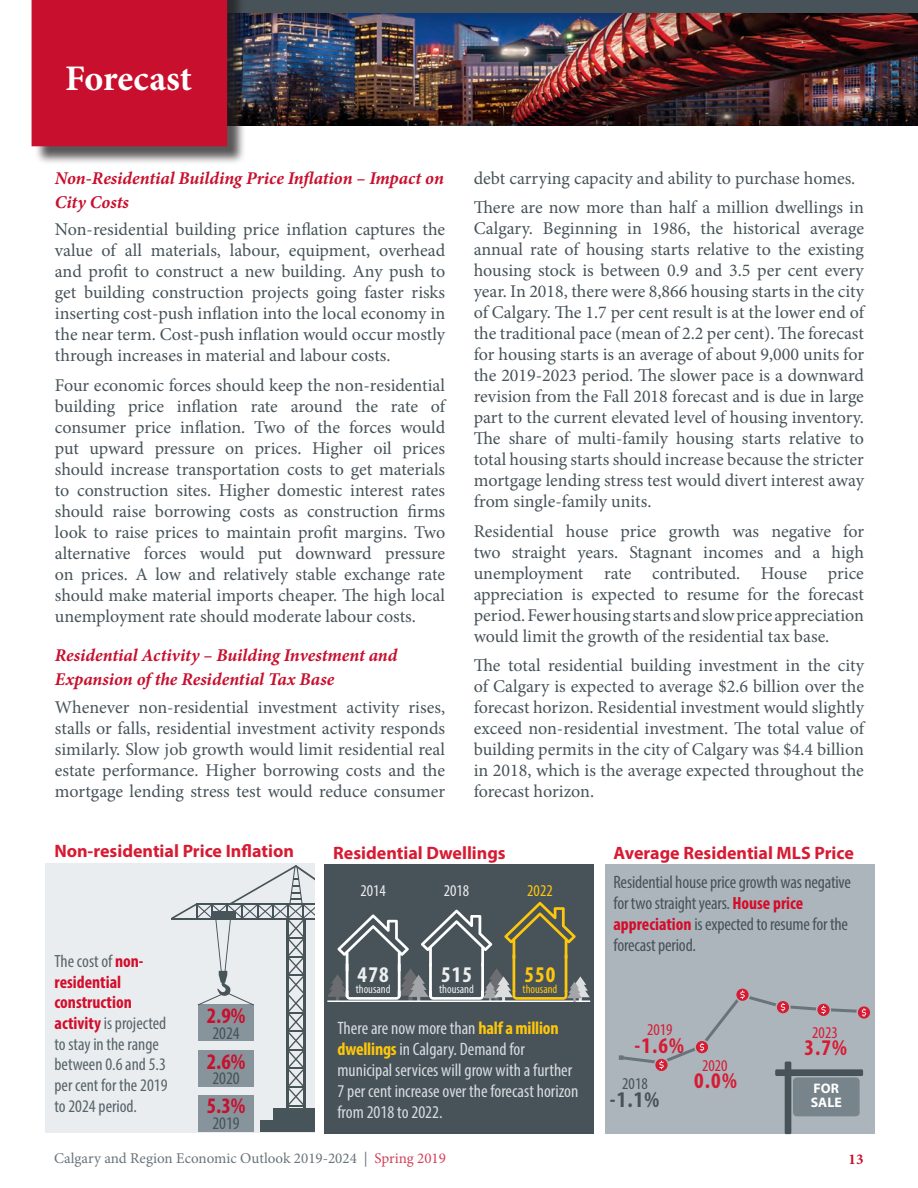
<style>
.page{position:relative;width:918px;height:1188px;background:#fff}
.page>*{position:absolute;margin:0;border:0;box-sizing:border-box;transform-origin:0 0}
.Level_2{font:700 36px "Minion Pro";letter-spacing:-.005em;color:#fff}
.t1{font:700 condensed 22.5px "Myriad Pro";color:#d61b33}
.t2{font:700 condensed 22.5px "Myriad Pro";letter-spacing:.05em;color:#edeff1}
.t3{font:700 condensed 22.5px "Myriad Pro";color:#475359}
.t4{font:700 condensed 22.5px "Myriad Pro";color:#fec70c}
.t5{font:700 condensed 22.2px "Myriad Pro";color:#c8102e}
._2018_main_text{font:18px/21px "Minion Pro";color:#475359;text-align:justify}
.t6{font:condensed 18px/21px "Myriad Pro";color:#d6dbdf}
._2018_3rd_heading{font:italic 700 18px/24px "Minion Pro";color:#c8102e}
.t7{font:condensed 18px/21px "Myriad Pro";letter-spacing:-.01em;color:#475359}
.t8{font:700 18px "Myriad Pro";color:#d61b33}
.t9{font:condensed 17.7px/20.7px "Myriad Pro";color:#58646b}
.t10{font:condensed 17.7px "Myriad Pro";color:#475359}
.t11{font:condensed 16.5px "Myriad Pro";color:#d61b33}
.t12{font:condensed 16.5px "Myriad Pro";color:#ececee}
.t13{font:condensed 16.5px "Myriad Pro";color:#475359}
.t14{font:condensed 16.5px "Myriad Pro";color:#fec70c}
.t15{font:15px "Minion Pro";color:#68747b}
.t16{font:700 15px "Minion Pro";color:#c8102e}
.t17{font:700 13.8px/13.8px "Myriad Pro";color:#fff}
.t18{font:condensed 12px "Myriad Pro";color:#edeff1}
.t19{font:condensed 12px "Myriad Pro";color:#fec70c}
.s1{font-weight:700;color:#d30d2b}
.s2{font-weight:700;color:#fec70c}
.s3{font-weight:700;font-size:17.7px;color:#d30d2b}
.s4{color:#d34058}
</style>
<div class="page">
<div style="left:47px;top:0;width:871px;height:129px;background:#231f20;opacity:.35"></div>
<div style="left:54px;top:0;width:864px;height:13px;background:#475359"></div>
<div style="left:34px;top:0;width:212px;height:165px;background:#231f20;opacity:.75"></div>
<div style="left:32px;top:0;width:195px;height:146px;background:#c8102e"></div>
<div style="left:46px;top:863px;width:269px;height:269px;background:#eaedef"></div>
<hr style="left:286px;top:919px;width:2px;height:189px;background:#475459">
<hr style="left:304px;top:919px;width:2px;height:189px;background:#475459">
<div style="left:273px;top:1108px;width:47px;height:13px;background:#475459"></div>
<div style="left:261px;top:1121px;width:85px;height:11px;background:#475459"></div>
<div style="left:198px;top:1095px;width:56px;height:37px;background:#88949b"></div>
<div style="left:315px;top:852px;width:59px;height:290px;background:#fff"></div>
<div style="left:605px;top:865px;width:269px;height:269px;background:#acb5bb"></div>
<div style="left:775px;top:1069px;width:88px;height:7px;background:#475359;border-radius:2px"></div>
<div style="left:785px;top:1062px;width:6px;height:72px;background:#475359;border-radius:2px"></div>
<div style="left:793px;top:1077px;width:67px;height:39px;background:#78848b;border-radius:4px"></div>
<div style="left:654px;top:1057px;width:15px;height:16px;border:2px solid #acb5bb;border-radius:50%"></div>
<div style="left:735px;top:987px;width:15px;height:15px;border:2px solid #acb5bb;border-radius:50%"></div>
<div style="left:857px;top:1006px;width:14px;height:13px;background:#d61b33;border-radius:50%"></div>
<div style="left:856px;top:1005px;width:16px;height:15px;border:2px solid #acb5bb;border-radius:50%"></div>
<svg style="left:618px;top:990px;width:248px;height:79px"></svg>
<div style="left:325px;top:865px;width:269px;height:269px;background:#475359"></div>
<svg style="left:171px;top:865px;width:419px;height:242px"></svg>
<p class="Level_2" style="left:65px;top:53px;width:128px">Forecast</p>
<p class="_2018_3rd_heading" style="left:55px;top:166px;width:390px">Non-Residential Building Price Inflation – Impact on<br>City Costs</p>
<p class="_2018_main_text" style="left:55px;top:219px;width:392px">Non-residential building price inflation captures the value of all materials, labour, equipment, overhead and profit to construct a new building. Any push to get building construction projects going faster risks inserting cost-push inflation into the local economy in the near term. Cost-push inflation would occur mostly through increases in material and labour costs.</p>
<p class="_2018_main_text" style="left:55px;top:375px;width:392px">Four economic forces should keep the non-residential building price inflation rate around the rate of consumer price inflation. Two of the forces would put upward pressure on prices. Higher oil prices should increase transportation costs to get materials to construction sites. Higher domestic interest rates should raise borrowing costs as construction firms look to raise prices to maintain profit margins. Two alternative forces would put downward pressure on prices. A low and relatively stable exchange rate should make material imports cheaper. The high local unemployment rate should moderate labour costs.</p>
<p class="_2018_3rd_heading" style="left:55px;top:643px;width:344px">Residential Activity – Building Investment and<br>Expansion of the Residential Tax Base</p>
<p class="_2018_main_text" style="left:55px;top:697px;width:392px">Whenever non-residential investment activity rises, stalls or falls, residential investment activity responds similarly. Slow job growth would limit residential real estate performance. Higher borrowing costs and the mortgage lending stress test would reduce consumer</p>
<p class="_2018_main_text" style="left:474px;top:168px;width:383px">debt carrying capacity and ability to purchase homes.</p>
<p class="_2018_main_text" style="left:474px;top:197px;width:392px">There are now more than half a million dwellings in Calgary. Beginning in 1986, the historical average annual rate of housing starts relative to the existing housing stock is between 0.9 and 3.5 per cent every year. In 2018, there were 8,866 housing starts in the city of Calgary. The 1.7 per cent result is at the lower end of the traditional pace (mean of 2.2 per cent). The forecast for housing starts is an average of about 9,000 units for the 2019-2023 period. The slower pace is a downward revision from the Fall 2018 forecast and is due in large part to the current elevated level of housing inventory.<br>The share of multi-family housing starts relative to total housing starts should increase because the stricter mortgage lending stress test would divert interest away from single-family units.</p>
<p class="_2018_main_text" style="left:474px;top:521px;width:392px">Residential house price growth was negative for two straight years. Stagnant incomes and a high unemployment rate contributed. House price appreciation is expected to resume for the forecast period. Fewer housing starts and slow price appreciation would limit the growth of the residential tax base.</p>
<p class="_2018_main_text" style="left:474px;top:655px;width:392px">The total residential building investment in the city of Calgary is expected to average $2.6 billion over the forecast horizon. Residential investment would slightly exceed non-residential investment. The total value of building permits in the city of Calgary was $4.4 billion in 2018, which is the average expected throughout the forecast horizon.</p>
<p class="t8" style="left:54px;top:840px;width:241px">Non-residential Price Inflation</p>
<p class="t9" style="left:55px;top:951px;width:114px">The cost of <span class="s1">non&shy;residential construction activity</span> is projected to stay in the range between 0.6 and 5.3 per cent for the 2019 to 2024 period.</p>
<p class="t5" style="left:207px;top:1002px;width:40px">2.9%</p>
<p class="t10" style="left:212px;top:1023px;width:29px">2024</p>
<p class="t5" style="left:207px;top:1047px;width:40px">2.6%</p>
<p class="t10" style="left:212px;top:1068px;width:29px">2020</p>
<p class="t5" style="left:207px;top:1092px;width:40px">5.3%</p>
<p class="t10" style="left:212px;top:1112px;width:29px">2019</p>
<p class="t8" style="left:333px;top:841px;width:174px">Residential Dwellings</p>
<p class="t12" style="left:360px;top:880px;width:27px">2014</p>
<p class="t12" style="left:444px;top:880px;width:27px">2018</p>
<p class="t14" style="left:527px;top:880px;width:27px">2022</p>
<p class="t2" style="left:358px;top:960px;width:33px">478</p>
<p class="t2" style="left:441px;top:960px;width:33px">515</p>
<p class="t4" style="left:524px;top:960px;width:33px">550</p>
<p class="t18" style="left:356px;top:982px;width:36px">thousand</p>
<p class="t18" style="left:439px;top:982px;width:36px">thousand</p>
<p class="t19" style="left:523px;top:982px;width:36px">thousand</p>
<p class="t6" style="left:338px;top:1018px;width:242px">There are now more than <span class="s2">half a million dwellings</span> in Calgary. Demand for municipal services will grow with a further 7 per cent increase over the forecast horizon from 2018 to 2022.</p>
<p class="t8" style="left:614px;top:841px;width:242px">Average Residential MLS Price</p>
<p class="t7" style="left:613px;top:871px;width:239px">Residential house price growth was negative for two straight years. <span class="s3">House price appreciation</span> is expected to resume for the forecast period.</p>
<p class="t11" style="left:647px;top:1020px;width:27px">2019</p>
<p class="t1" style="left:635px;top:1031px;width:51px">-1.6%</p>
<p class="t3" style="left:610px;top:1085px;width:51px">-1.1%</p>
<p class="t13" style="left:622px;top:1074px;width:27px">2018</p>
<p class="t11" style="left:702px;top:1055px;width:27px">2020</p>
<p class="t1" style="left:694px;top:1066px;width:44px">0.0%</p>
<p class="t11" style="left:812px;top:1023px;width:27px">2023</p>
<p class="t1" style="left:804px;top:1034px;width:44px">3.7%</p>
<p class="t17" style="left:811px;top:1081px;width:33px">FOR<br>SALE</p>
<p class="t15" style="left:54px;top:1148px;width:394px">Calgary and Region Economic Outlook 2019-2024 | <span class="s4">Spring 2019</span></p>
<p class="t16" style="left:849px;top:1149px;width:16px">13</p>
</div>
